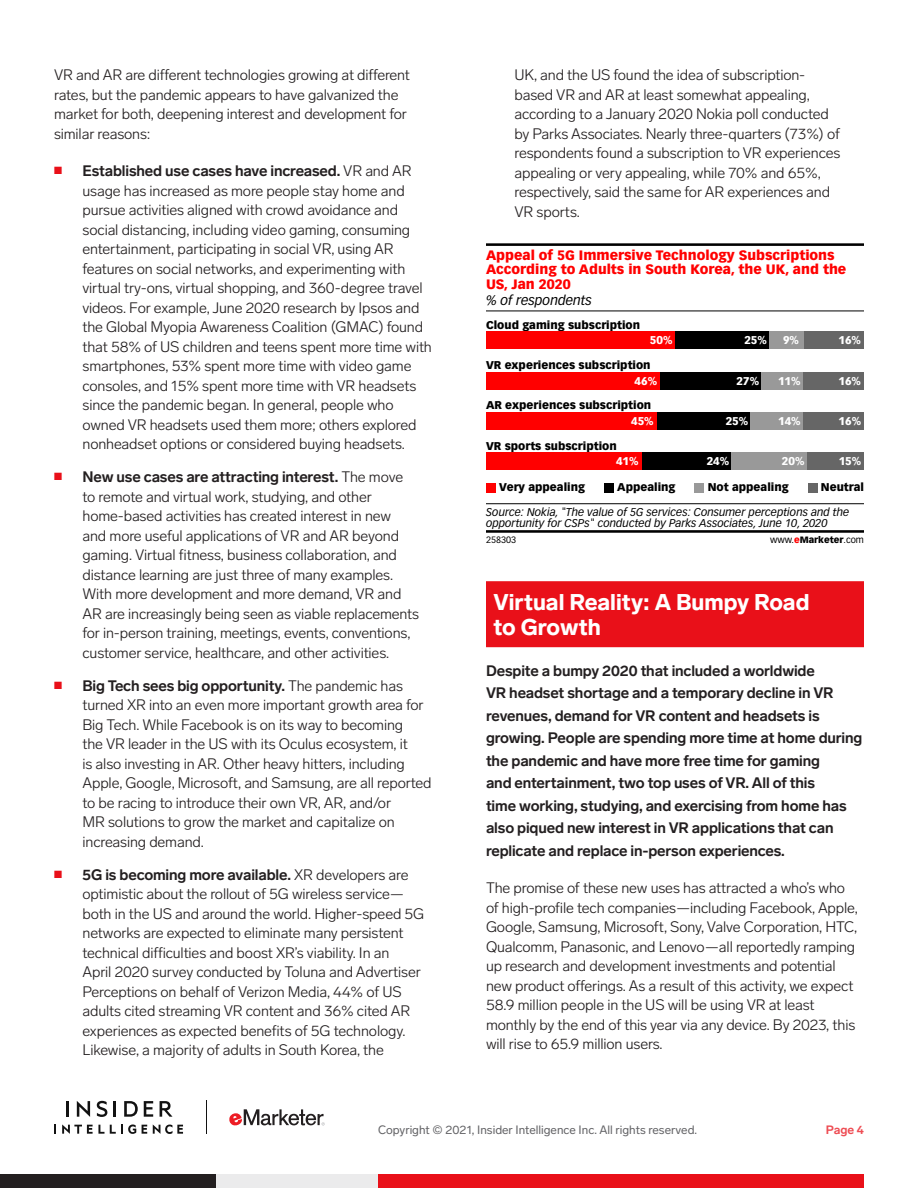
<style>
.page{position:relative;width:918px;height:1188px;background:#fff}
.page>*{position:absolute;margin:0;border:0;box-sizing:border-box;transform-origin:0 0}
.Heading_1_2-line{font:900 22.5px/25.5px "Lab Grotesque";color:#fff}
.Normal_Text{font:300 15px/19.5px "Lab Grotesque";letter-spacing:-.01em;color:#231f20}
.First_Paragraph{font:700 15px/22.5px "Lab Grotesque";letter-spacing:-.01em;color:#231f20}
.t1{font:900 13.35px/14.5px "Vectora LT Std";color:#f00}
.t2{font:italic 13.35px "Vectora LT Std";color:#000}
.t3{font:12px "Lab Grotesque";color:#636366}
.t4{font:700 12px "Lab Grotesque";color:#ee4c53}
.t5{font:900 11.1px/15.5px "Vectora LT Std";color:#000}
.t6{font:italic 11.1px/24.2px "Vectora LT Std";color:#000}
.t7{font:900 11.1px "Vectora LT Std";color:#fff}
.t8{font:9px "Vectora LT Std";color:#000}
.s1{color:#e91019}
.s2{font-weight:700}
.s3{color:#fff}
.s4{font-weight:900;font-style:normal}
.s5{font-weight:900;color:#f00}
.s6{font-weight:900}
</style>
<div class="page">
<div style="left:378px;top:1174px;width:486px;height:14px;background:#e91019"></div>
<div style="left:0;top:1174px;width:216px;height:14px;background:#231f20"></div>
<div style="left:216px;top:1174px;width:162px;height:14px;background:#ebebec"></div>
<svg style="left:153px;top:1124px;width:30px;height:10px"></svg>
<svg style="left:142px;top:1125px;width:5px;height:9px"></svg>
<svg style="left:110px;top:1124px;width:26px;height:10px"></svg>
<svg style="left:62px;top:1124px;width:42px;height:10px"></svg>
<svg style="left:54px;top:1125px;width:2px;height:9px"></svg>
<hr style="left:66px;top:1101px;width:3px;height:16px;background:#121212">
<svg style="left:77px;top:1101px;width:13px;height:16px"></svg>
<svg style="left:97px;top:1101px;width:10px;height:16px"></svg>
<hr style="left:113px;top:1101px;width:3px;height:16px;background:#121212">
<svg style="left:124px;top:1101px;width:14px;height:16px"></svg>
<svg style="left:144px;top:1101px;width:9px;height:16px"></svg>
<svg style="left:160px;top:1101px;width:13px;height:16px"></svg>
<svg style="left:229px;top:1109px;width:96px;height:17px"></svg>
<hr style="left:206px;top:1101px;width:1px;height:33px;background:#121212">
<div style="left:486px;top:581px;width:378px;height:66px;background:#e91019"></div>
<hr style="left:486px;top:243px;width:378px;height:3px;background:#000">
<hr style="left:486px;top:311px;width:378px;height:1px;background:#000">
<div style="left:675px;top:332px;width:94px;height:17px;background:#000"></div>
<div style="left:486px;top:332px;width:189px;height:17px;background:#f00"></div>
<div style="left:803px;top:332px;width:60px;height:17px;background:#666"></div>
<div style="left:769px;top:332px;width:34px;height:17px;background:#999"></div>
<div style="left:660px;top:372px;width:102px;height:17px;background:#000"></div>
<div style="left:486px;top:372px;width:174px;height:17px;background:#f00"></div>
<div style="left:803px;top:372px;width:60px;height:17px;background:#666"></div>
<div style="left:762px;top:372px;width:41px;height:17px;background:#999"></div>
<div style="left:656px;top:412px;width:95px;height:18px;background:#000"></div>
<div style="left:486px;top:412px;width:170px;height:18px;background:#f00"></div>
<div style="left:803px;top:412px;width:61px;height:18px;background:#666"></div>
<div style="left:750px;top:412px;width:53px;height:18px;background:#999"></div>
<div style="left:641px;top:452px;width:91px;height:18px;background:#000"></div>
<div style="left:486px;top:452px;width:155px;height:18px;background:#f00"></div>
<div style="left:807px;top:452px;width:57px;height:18px;background:#666"></div>
<div style="left:731px;top:452px;width:76px;height:18px;background:#999"></div>
<div style="left:486px;top:483px;width:10px;height:9px;background:#f00"></div>
<div style="left:604px;top:483px;width:10px;height:9px;background:#000"></div>
<div style="left:695px;top:483px;width:9px;height:9px;background:#999"></div>
<div style="left:808px;top:483px;width:9px;height:9px;background:#666"></div>
<hr style="left:486px;top:503px;width:378px;height:1px;background:#000">
<hr style="left:486px;top:530px;width:378px;height:3px;background:#000">
<p class="Normal_Text" style="left:54px;top:65px;width:358px">VR and AR are different technologies growing at different rates, but the pandemic appears to have galvanized the market for both, deepening interest and development for similar reasons:</p>
<p class="Normal_Text" style="left:82px;top:161px;width:351px;text-indent:-28px"><span class="s1">■</span> <span class="s2">Established use cases have increased.</span> VR and AR usage has increased as more people stay home and pursue activities aligned with crowd avoidance and social distancing, including video gaming, consuming entertainment, participating in social VR, using AR features on social networks, and experimenting with virtual try-ons, virtual shopping, and 360-degree travel videos. For example, June 2020 research by Ipsos and the Global Myopia Awareness Coalition (GMAC) found that 58% of US children and teens spent more time with smartphones, 53% spent more time with video game consoles, and 15% spent more time with VR headsets since the pandemic began. In general, people who owned VR headsets used them more; others explored nonheadset options or considered buying headsets.</p>
<p class="Normal_Text" style="left:82px;top:467px;width:338px;text-indent:-28px"><span class="s1">■</span> <span class="s2">New use cases are attracting interest.</span> The move to remote and virtual work, studying, and other home-based activities has created interest in new<br>and more useful applications of VR and AR beyond gaming. Virtual fitness, business collaboration, and distance learning are just three of many examples.<br>With more development and more demand, VR and AR are increasingly being seen as viable replacements for in-person training, meetings, events, conventions, customer service, healthcare, and other activities.</p>
<p class="Normal_Text" style="left:82px;top:676px;width:351px;text-indent:-28px"><span class="s1">■</span> <span class="s2">Big Tech sees big opportunity.</span> The pandemic has turned XR into an even more important growth area for Big Tech. While Facebook is on its way to becoming<br>the VR leader in the US with its Oculus ecosystem, it<br>is also investing in AR. Other heavy hitters, including Apple, Google, Microsoft, and Samsung, are all reported to be racing to introduce their own VR, AR, and/or<br>MR solutions to grow the market and capitalize on increasing demand.</p>
<p class="Normal_Text" style="left:82px;top:865px;width:343px;text-indent:-28px"><span class="s1">■</span> <span class="s2">5G is becoming more available.</span> XR developers are optimistic about the rollout of 5G wireless service— both in the US and around the world. Higher-speed 5G networks are expected to eliminate many persistent technical difficulties and boost XR’s viability. In an<br>April 2020 survey conducted by Toluna and Advertiser Perceptions on behalf of Verizon Media, 44% of US adults cited streaming VR content and 36% cited AR experiences as expected benefits of 5G technology.<br>Likewise, a majority of adults in South Korea, the</p>
<p class="Normal_Text" style="left:514px;top:65px;width:327px">UK, and the US found the idea of subscription&shy;based VR and AR at least somewhat appealing, according to a January 2020 Nokia poll conducted by Parks Associates. Nearly three-quarters (73%) of respondents found a subscription to VR experiences appealing or very appealing, while 70% and 65%, respectively, said the same for AR experiences and VR sports.</p>
<p class="t1" style="left:486px;top:248px;width:362px">Appeal of 5G Immersive Technology Subscriptions<br>According to Adults in South Korea, the UK, and the<br>US, Jan 2020</p>
<p class="t5" style="left:486px;top:317px;width:156px">Cloud gaming subscription</p>
<p class="t7" style="left:650px;top:333px;width:24px">50%</p>
<p class="t7" style="left:744px;top:333px;width:24px">25%</p>
<p class="t7" style="left:783px;top:333px;width:18px">9%</p>
<p class="t7" style="left:838px;top:333px;width:24px">16%</p>
<p class="t5" style="left:635px;top:357px;width:24px;text-indent:-149px">VR experiences subscription<br><span class="s3">46%</span></p>
<p class="t2" style="left:486px;top:293px;width:108px">% of respondents</p>
<p class="t7" style="left:737px;top:374px;width:24px">27%</p>
<p class="t7" style="left:778px;top:374px;width:24px">11%</p>
<p class="t7" style="left:838px;top:374px;width:24px">16%</p>
<p class="t5" style="left:486px;top:398px;width:169px;text-align:right">AR experiences subscription<br><span class="s3">45%</span></p>
<p class="t5" style="left:616px;top:438px;width:24px;text-indent:-130px">VR sports subscription<br><span class="s3">41%</span></p>
<p class="t7" style="left:726px;top:414px;width:24px">25%</p>
<p class="t7" style="left:778px;top:414px;width:24px">14%</p>
<p class="t7" style="left:839px;top:414px;width:24px">16%</p>
<p class="t7" style="left:707px;top:454px;width:24px">24%</p>
<p class="t7" style="left:782px;top:454px;width:24px">20%</p>
<p class="t7" style="left:839px;top:454px;width:24px">15%</p>
<p class="t6" style="left:486px;top:476px;width:379px;text-indent:335px"><span class="s4">Neutral<br></span>Source: Nokia, "The value of 5G services: Consumer perceptions and the</p>
<p class="t6" style="left:486px;top:511px;width:343px">opportunity for CSPs" conducted by Parks Associates, June 10, 2020</p>
<p class="t8" style="left:486px;top:534px;width:32px">258303</p>
<p class="t8" style="left:770px;top:534px;width:95px">www.<span class="s5">e</span><span class="s6">Marketer</span>.com</p>
<p class="t5" style="left:499px;top:480px;width:87px">Very appealing</p>
<p class="t5" style="left:617px;top:480px;width:60px">Appealing</p>
<p class="t5" style="left:708px;top:480px;width:82px">Not appealing</p>
<p class="Heading_1_2-line" style="left:494px;top:589px;width:317px">Virtual Reality: A Bumpy Road to Growth</p>
<p class="First_Paragraph" style="left:486px;top:659px;width:378px">Despite a bumpy 2020 that included a worldwide<br>VR headset shortage and a temporary decline in VR revenues, demand for VR content and headsets is growing. People are spending more time at home during the pandemic and have more free time for gaming<br>and entertainment, two top uses of VR. All of this<br>time working, studying, and exercising from home has also piqued new interest in VR applications that can replicate and replace in-person experiences.</p>
<p class="Normal_Text" style="left:486px;top:878px;width:373px">The promise of these new uses has attracted a who’s who of high-profile tech companies—including Facebook, Apple, Google, Samsung, Microsoft, Sony, Valve Corporation, HTC, Qualcomm, Panasonic, and Lenovo—all reportedly ramping up research and development investments and potential new product offerings. As a result of this activity, we expect 58.9 million people in the US will be using VR at least monthly by the end of this year via any device. By 2023, this will rise to 65.9 million users.</p>
<p class="t3" style="left:378px;top:1123px;width:321px">Copyright © 2021, Insider Intelligence Inc. All rights reserved.</p>
<p class="t4" style="left:826px;top:1123px;width:40px">Page 4</p>
</div>
